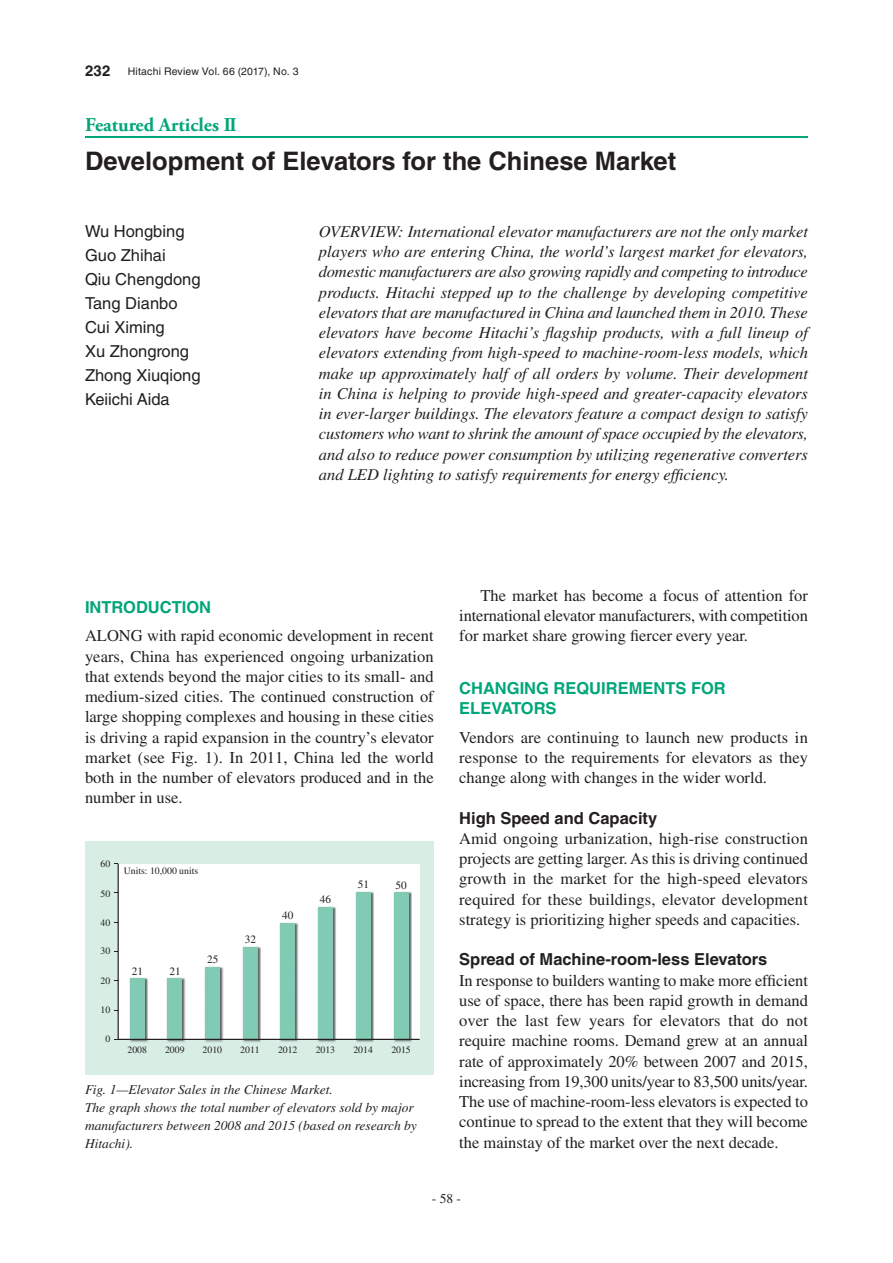
<style>
.page{position:relative;width:893px;height:1263px;background:#fff}
.page>*{position:absolute;margin:0;border:0;box-sizing:border-box;transform-origin:0 0}
.t1{font:700 25.5px "Helvetica LT Std";color:#231f20}
.t2{font:700 19.5px "Adobe Garamond Pro";color:#00a679}
.t3{font:16.5px/20.2px "Times LT Std";color:#231f20;text-align:justify}
.t4{font:italic 16.5px/20.2px "Times LT Std";color:#231f20;text-align:justify}
.t5{font:16.5px/24px "Helvetica LT Std";color:#231f20}
.t6{font:700 16.5px "Helvetica LT Std";color:#231f20}
.t7{font:700 16.5px/20.2px "Helvetica LT Std";color:#00a679}
.t8{font:700 15px "Helvetica LT Std";color:#231f20}
.t9{font:italic 13.5px/18px "Times LT Std";color:#231f20}
.t10{font:13.5px "Times LT Std";color:#231f20}
.t11{font:11.25px "Times LT Std";color:#231f20}
.t12{font:10.5px "Helvetica LT Std";letter-spacing:.015em;color:#231f20}
.t13{font:9.75px "Times LT Std";color:#231f20}
</style>
<div class="page">
<hr style="left:85px;top:137px;width:723px;height:1px;background:#00a679">
<div style="left:85px;top:840px;width:349px;height:234px;background:#d8eee5"></div>
<img style="left:129px;top:1040px;width:19px;height:3px">
<img style="left:166px;top:1040px;width:20px;height:3px">
<img style="left:205px;top:1040px;width:18px;height:2px">
<img style="left:242px;top:1040px;width:19px;height:3px">
<img style="left:280px;top:1040px;width:18px;height:2px">
<img style="left:317px;top:1040px;width:19px;height:3px">
<svg style="left:118px;top:864px;width:302px;height:176px;background:#d9ebe5"></svg>
<p class="t8" style="left:85px;top:66px;width:27px">232</p>
<p class="t12" style="left:128px;top:67px;width:172px">Hitachi Review Vol. 66 (2017), No. 3</p>
<p class="t2" style="left:85px;top:113px;width:153px">Featured Articles II</p>
<h1 class="t1" style="left:85px;top:152px;width:593px">Development of Elevators for the Chinese Market</h1>
<p class="t5" style="left:85px;top:221px;width:117px">Wu Hongbing<br>Guo Zhihai<br>Qiu Chengdong<br>Tang Dianbo<br>Cui Ximing<br>Xu Zhongrong<br>Zhong Xiuqiong<br>Keiichi Aida</p>
<p class="t4" style="left:319px;top:223px;width:491px">OVERVIEW: International elevator manufacturers are not the only market players who are entering China, the world’s largest market for elevators, domestic manufacturers are also growing rapidly and competing to introduce products. Hitachi stepped up to the challenge by developing competitive elevators that are manufactured in China and launched them in 2010. These elevators have become Hitachi’s flagship products, with a full lineup of elevators extending from high-speed to machine-room-less models, which make up approximately half of all orders by volume. Their development in China is helping to provide high-speed and greater-capacity elevators in ever-larger buildings. The elevators feature a compact design to satisfy customers who want to shrink the amount of space occupied by the elevators, and also to reduce power consumption by utilizing regenerative converters and LED lighting to satisfy requirements for energy efficiency.</p>
<p class="t7" style="left:85px;top:599px;width:128px">INTRODUCTION</p>
<p class="t3" style="left:85px;top:627px;width:350px">ALONG with rapid economic development in recent years, China has experienced ongoing urbanization that extends beyond the major cities to its small- and medium-sized cities. The continued construction of large shopping complexes and housing in these cities is driving a rapid expansion in the country’s elevator market (see Fig. 1). In 2011, China led the world both in the number of elevators produced and in the number in use.</p>
<p class="t13" style="left:101px;top:859px;width:11px">60</p>
<p class="t13" style="left:101px;top:890px;width:11px">50</p>
<p class="t13" style="left:101px;top:919px;width:11px">40</p>
<p class="t13" style="left:101px;top:947px;width:11px">30</p>
<p class="t13" style="left:101px;top:977px;width:11px">20</p>
<p class="t13" style="left:101px;top:1006px;width:11px">10</p>
<p class="t13" style="left:105px;top:1035px;width:6px">0</p>
<p class="t13" style="left:124px;top:867px;width:76px">Units: 10,000 units</p>
<p class="t11" style="left:132px;top:966px;width:13px">21</p>
<p class="t11" style="left:169px;top:966px;width:13px">21</p>
<p class="t11" style="left:207px;top:955px;width:13px">25</p>
<p class="t11" style="left:245px;top:935px;width:13px">32</p>
<p class="t11" style="left:282px;top:911px;width:13px">40</p>
<p class="t11" style="left:320px;top:895px;width:13px">46</p>
<p class="t11" style="left:358px;top:880px;width:13px">51</p>
<p class="t11" style="left:395px;top:880px;width:13px">50</p>
<p class="t13" style="left:128px;top:1046px;width:21px">2008</p>
<p class="t13" style="left:165px;top:1046px;width:21px">2009</p>
<p class="t13" style="left:203px;top:1046px;width:21px">2010</p>
<p class="t13" style="left:240px;top:1046px;width:21px">2011</p>
<p class="t13" style="left:278px;top:1046px;width:21px">2012</p>
<p class="t13" style="left:316px;top:1046px;width:21px">2013</p>
<p class="t13" style="left:353px;top:1046px;width:21px">2014</p>
<p class="t13" style="left:391px;top:1046px;width:21px">2015</p>
<p class="t9" style="left:85px;top:1082px;width:333px">Fig. 1—Elevator Sales in the Chinese Market.<br>The graph shows the total number of elevators sold by major manufacturers between 2008 and 2015 (based on research by Hitachi).</p>
<p class="t3" style="left:459px;top:587px;width:350px;text-indent:21px">The market has become a focus of attention for international elevator manufacturers, with competition for market share growing fiercer every year.</p>
<p class="t7" style="left:459px;top:680px;width:268px">CHANGING REQUIREMENTS FOR<br>ELEVATORS</p>
<p class="t3" style="left:459px;top:729px;width:350px">Vendors are continuing to launch new products in response to the requirements for elevators as they change along with changes in the wider world.</p>
<p class="t6" style="left:459px;top:812px;width:200px">High Speed and Capacity</p>
<p class="t3" style="left:459px;top:830px;width:350px">Amid ongoing urbanization, high-rise construction projects are getting larger. As this is driving continued growth in the market for the high-speed elevators required for these buildings, elevator development strategy is prioritizing higher speeds and capacities.</p>
<p class="t6" style="left:459px;top:954px;width:309px">Spread of Machine-room-less Elevators</p>
<p class="t3" style="left:459px;top:972px;width:350px">In response to builders wanting to make more efficient use of space, there has been rapid growth in demand over the last few years for elevators that do not require machine rooms. Demand grew at an annual rate of approximately 20% between 2007 and 2015, increasing from 19,300 units/year to 83,500 units/year.<br>The use of machine-room-less elevators is expected to continue to spread to the extent that they will become the mainstay of the market over the next decade.</p>
<p class="t10" style="left:432px;top:1193px;width:31px">- 58 -</p>
</div>
